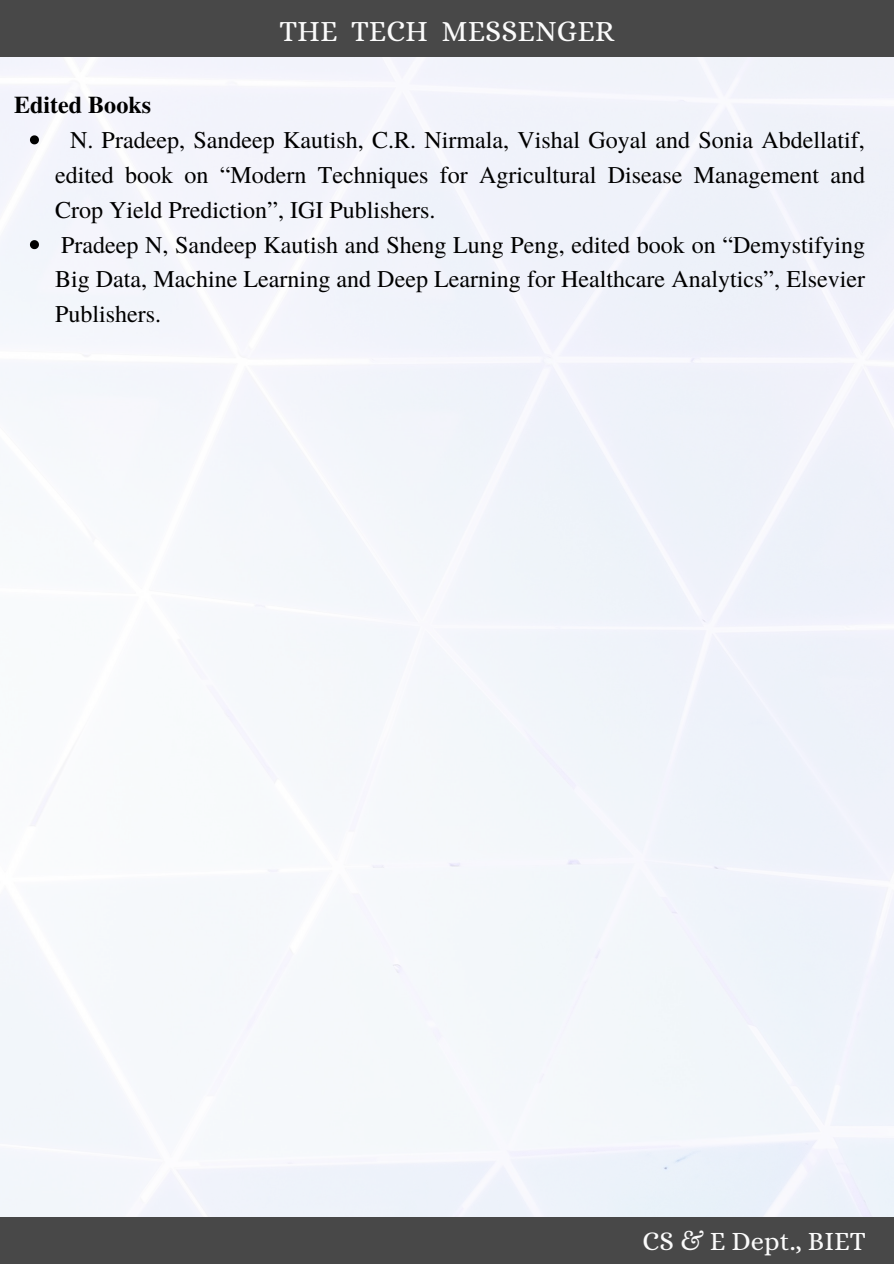
<style>
.page{position:relative;width:894px;height:1264px;background:#fff}
.page>*{position:absolute;margin:0;border:0;box-sizing:border-box;transform-origin:0 0}
.t1{font:29.55px "Alice";color:#fbfbfb}
.t2{font:26.55px "Alice";color:#fbfbfb}
.t3{font:24px/35px "Te X Gyre Termes";color:#000;text-align:justify}
.t4{font:700 24px "Te X Gyre Termes";color:#000}
</style>
<div class="page">
<div style="left:0;top:0;width:893px;height:57px;background:#484848"></div>
<div style="left:0;top:1216px;width:893px;height:47px;background:#484848"></div>
<svg style="left:30px;top:135px;width:9px;height:9px"></svg>
<svg style="left:30px;top:240px;width:9px;height:9px"></svg>
<p class="t4" style="left:14px;top:86px;width:138px">Edited Books</p>
<p class="t1" style="left:279px;top:14px;width:336px">THE TECH MESSENGER</p>
<p class="t3" style="left:55px;top:121px;width:811px;text-indent:15px">N. Pradeep, Sandeep Kautish, C.R. Nirmala, Vishal Goyal and Sonia Abdellatif, edited book on “Modern Techniques for Agricultural Disease Management and Crop Yield Prediction”, IGI Publishers.</p>
<p class="t3" style="left:55px;top:226px;width:811px">Pradeep N, Sandeep Kautish and Sheng Lung Peng, edited book on “Demystifying Big Data, Machine Learning and Deep Learning for Healthcare Analytics”, Elsevier Publishers.</p>
<p class="t2" style="left:642px;top:1225px;width:225px">CS &amp; E Dept., BIET</p>
</div>
